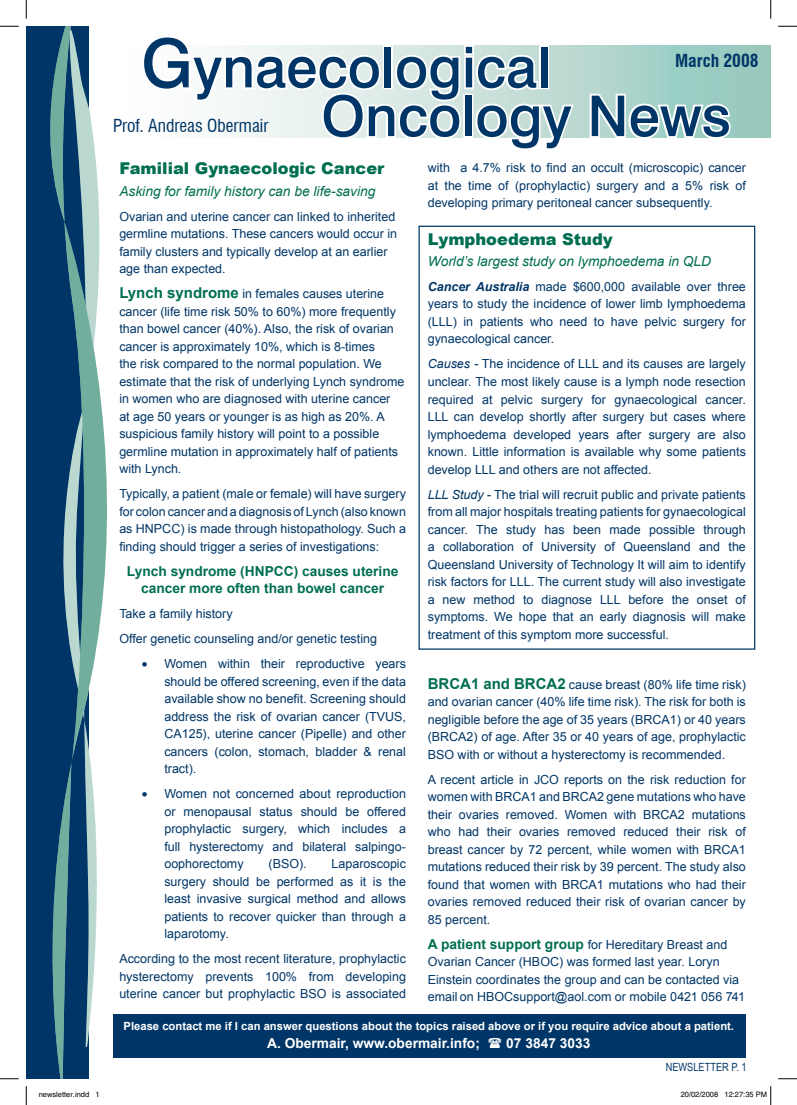
<style>
.page{position:relative;width:797px;height:1105px;background:#fff}
.page>*{position:absolute;margin:0;border:0;box-sizing:border-box;transform-origin:0 0}
.t1{font:500 56.25px "Swiss 721 BT";color:#003667}
.t2{font:condensed 17.5px "Swiss 721 BT";color:#003667}
.t3{font:700 condensed 17.5px "Swiss 721 BT";color:#003667}
.Heading_1_-_Professi{font:900 16.25px "Arial";color:#006e51}
.Subtitle_-_Professio{font:italic 13.75px "Arial";color:#006e51}
.Subtitle_-_Professio-2{font:700 13.75px/17.5px "Arial";color:#006e51;text-align:center}
.t4{font:700 13.75px "Arial";color:#fff}
.Body_Text_-_Professi{font:12.5px/17.5px "Arial";color:#003667;text-align:justify}
.t5{font:700 11.25px "Arial";color:#fff}
.Heading_1_-_Professi-2{font:11.25px "Arial Narrow";color:#003667}
.t6{font:7.5px "Helvetica";color:#000}
.s1{font-size:67.5px}
.s2{font-weight:700;font-size:15px;color:#006e51}
.s3{font-weight:700;font-style:italic}
.s4{font-style:italic}
.s5{font-weight:700;font-size:13.75px;color:#006e51}
</style>
<div class="page">
<svg style="left:576px;top:46px;width:194px;height:92px;background:#a2cec5"></svg>
<div style="left:26px;top:26px;width:63px;height:1053px;background:#003667"></div>
<svg style="left:228px;top:45px;width:348px;height:93px"></svg>
<svg style="left:587px;top:92px;width:145px;height:46px"></svg>
<div style="left:418px;top:226px;width:337px;height:424px;border:1px solid #003667"></div>
<div style="left:113px;top:1014px;width:632px;height:43px;background:#003667"></div>
<svg style="left:50px;top:26px;width:57px;height:1053px"></svg>
<svg style="left:0;top:25px;width:19px;height:2px"></svg>
<svg style="left:778px;top:25px;width:19px;height:2px"></svg>
<svg style="left:0;top:1078px;width:19px;height:1px"></svg>
<svg style="left:778px;top:1078px;width:19px;height:1px"></svg>
<svg style="left:25px;top:0;width:2px;height:19px"></svg>
<svg style="left:25px;top:1086px;width:2px;height:19px"></svg>
<svg style="left:770px;top:0;width:1px;height:19px"></svg>
<svg style="left:770px;top:1086px;width:1px;height:19px"></svg>
<p class="t1" style="left:141px;top:33px;width:411px"><span class="s1">G</span>ynaecological</p>
<p class="t3" style="left:675px;top:50px;width:85px">March 2008</p>
<p class="t1" style="left:321px;top:82px;width:411px">Oncology News</p>
<p class="t2" style="left:113px;top:115px;width:157px">Prof. Andreas Obermair</p>
<p class="Heading_1_-_Professi" style="left:119px;top:157px;width:267px">Familial Gynaecologic Cancer</p>
<p class="Subtitle_-_Professio" style="left:119px;top:182px;width:257px">Asking for family history can be life-saving</p>
<p class="Body_Text_-_Professi" style="left:119px;top:208px;width:279px;text-align:left">Ovarian and uterine cancer can linked to inherited germline mutations. These cancers would occur in family clusters and typically develop at an earlier age than expected.</p>
<p class="Body_Text_-_Professi" style="left:119px;top:285px;width:287px;text-align:left"><span class="s2">Lynch syndrome</span> in females causes uterine cancer (life time risk 50% to 60%) more frequently than bowel cancer (40%). Also, the risk of ovarian cancer is approximately 10%, which is 8-times<br>the risk compared to the normal population. We estimate that the risk of underlying Lynch syndrome in women who are diagnosed with uterine cancer<br>at age 50 years or younger is as high as 20%. A suspicious family history will point to a possible germline mutation in approximately half of patients with Lynch.</p>
<p class="Body_Text_-_Professi" style="left:119px;top:485px;width:288px">Typically, a patient (male or female) will have surgery for colon cancer and a diagnosis of Lynch (also known as HNPCC) is made through histopathology. Such a finding should trigger a series of investigations:</p>
<p class="Subtitle_-_Professio-2" style="left:127px;top:563px;width:273px">Lynch syndrome (HNPCC) causes uterine cancer more often than bowel cancer</p>
<p class="Body_Text_-_Professi" style="left:119px;top:605px;width:115px">Take a family history</p>
<p class="Body_Text_-_Professi" style="left:119px;top:630px;width:259px">Offer genetic counseling and/or genetic testing</p>
<p class="Body_Text_-_Professi" style="left:164px;top:655px;width:243px;text-indent:-23px">• Women within their reproductive years should be offered screening, even if the data available show no benefit. Screening should address the risk of ovarian cancer (TVUS, CA125), uterine cancer (Pipelle) and other cancers (colon, stomach, bladder &amp; renal tract).</p>
<p class="Body_Text_-_Professi" style="left:164px;top:785px;width:243px;text-indent:-23px">• Women not concerned about reproduction or menopausal status should be offered prophylactic surgery, which includes a full hysterectomy and bilateral salpingo&shy;oophorectomy</p>
<p class="Body_Text_-_Professi" style="left:428px;top:159px;width:320px">with a 4.7% risk to find an occult (microscopic) cancer at the time of (prophylactic) surgery and a 5% risk of developing primary peritoneal cancer subsequently.</p>
<p class="Heading_1_-_Professi" style="left:428px;top:227px;width:186px">Lymphoedema Study</p>
<p class="Subtitle_-_Professio" style="left:428px;top:252px;width:285px">World’s largest study on lymphoedema in QLD</p>
<p class="Body_Text_-_Professi" style="left:428px;top:278px;width:319px"><span class="s3">Cancer Australia</span> made $600,000 available over three years to study the incidence of lower limb lymphoedema (LLL) in patients who need to have pelvic surgery for gynaecological cancer.</p>
<p class="Body_Text_-_Professi" style="left:428px;top:355px;width:320px"><span class="s4">Causes -</span> The incidence of LLL and its causes are largely unclear. The most likely cause is a lymph node resection required at pelvic surgery for gynaecological cancer.<br>LLL can develop shortly after surgery but cases where lymphoedema developed years after surgery are also known. Little information is available why some patients develop LLL and others are not affected.</p>
<p class="Body_Text_-_Professi" style="left:428px;top:485px;width:320px"><span class="s4">LLL Study -</span> The trial will recruit public and private patients from all major hospitals treating patients for gynaecological cancer. The study has been made possible through a collaboration of University of Queensland and the Queensland University of Technology It will aim to identify risk factors for LLL. The current study will also investigate a new method to diagnose LLL before the onset of symptoms. We hope that an early diagnosis will make treatment of this symptom more successful.</p>
<p class="Body_Text_-_Professi" style="left:428px;top:675px;width:319px"><span class="s2">BRCA1 and BRCA2</span> cause breast (80% life time risk) and ovarian cancer (40% life time risk). The risk for both is negligible before the age of 35 years (BRCA1) or 40 years (BRCA2) of age. After 35 or 40 years of age, prophylactic BSO with or without a hysterectomy is recommended.</p>
<p class="Body_Text_-_Professi" style="left:428px;top:770px;width:320px">A recent article in JCO reports on the risk reduction for women with BRCA1 and BRCA2 gene mutations who have their ovaries removed. Women with BRCA2 mutations who had their ovaries removed reduced their risk of breast cancer by 72 percent, while women with BRCA1 mutations reduced their risk by 39 percent. The study also found that women with BRCA1 mutations who had their ovaries removed reduced their risk of ovarian cancer by 85 percent.</p>
<p class="Body_Text_-_Professi" style="left:428px;top:935px;width:319px;text-align:left"><span class="s5">A patient support group</span> for Hereditary Breast and Ovarian Cancer (HBOC) was formed last year. Loryn Einstein coordinates the group and can be contacted via email on HBOCsupport@aol.com or mobile 0421 056 741</p>
<p class="t5" style="left:124px;top:1018px;width:612px">Please contact me if I can answer questions about the topics raised above or if you require advice about a patient.</p>
<p class="t4" style="left:267px;top:1034px;width:214px">A. Obermair, www.obermair.info;</p>
<p class="t4" style="left:506px;top:1034px;width:86px">07 3847 3033</p>
<p class="Heading_1_-_Professi-2" style="left:665px;top:1058px;width:82px">NEWSLETTER P. 1</p>
<p class="Body_Text_-_Professi" style="left:268px;top:855px;width:40px">(BSO).</p>
<p class="Body_Text_-_Professi" style="left:164px;top:855px;width:243px;text-indent:167px">Laparoscopic surgery should be performed as it is the least invasive surgical method and allows patients to recover quicker than through a laparotomy.</p>
<p class="Body_Text_-_Professi" style="left:119px;top:950px;width:288px">According to the most recent literature, prophylactic hysterectomy prevents 100% from developing uterine cancer but prophylactic BSO is associated</p>
<p class="t6" style="left:39px;top:1090px;width:62px">newsletter.indd 1</p>
<p class="t6" style="left:680px;top:1090px;width:88px">20/02/2008 12:27:35 PM</p>
</div>
